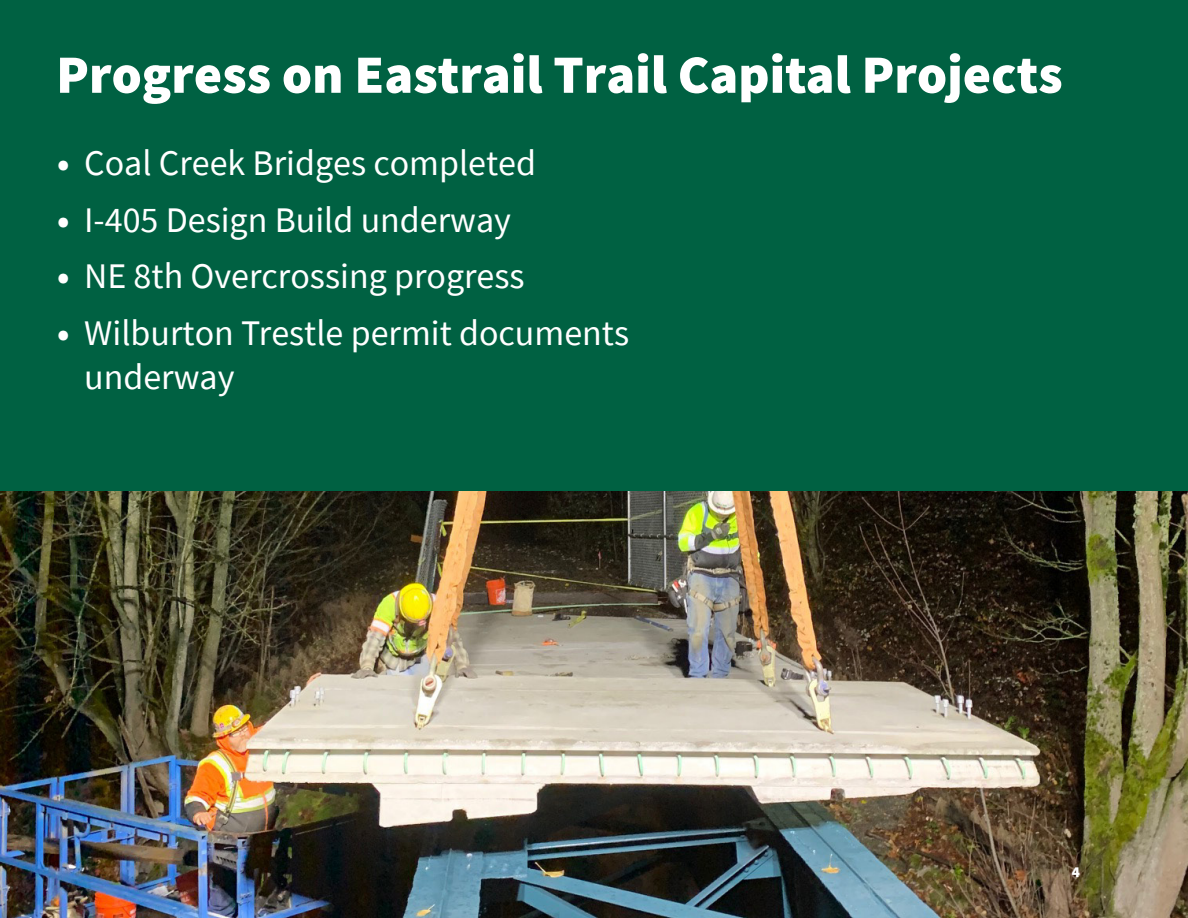
<style>
.page{position:relative;width:1188px;height:918px;background:#006142}
.page>*{position:absolute;margin:0;border:0;box-sizing:border-box;transform-origin:0 0}
.t1{font:900 54px "Source Sans Pro";color:#fff}
.t2{font:36px/43.7px "Source Sans Pro";color:#fff}
.t3{font:900 15px "Source Sans Pro";color:#fff}
.s1{font-weight:700}
</style>
<div class="page">
<img style="left:0;top:491px;width:1188px;height:427px">
<p class="t1" style="left:56px;top:38px;width:1008px">Progress on Eastrail Trail Capital Projects</p>
<p class="t2" style="left:57px;top:141px;width:480px"><span class="s1">•</span> Coal Creek Bridges completed</p>
<p class="t2" style="left:57px;top:198px;width:455px"><span class="s1">•</span> I-405 Design Build underway</p>
<p class="t2" style="left:57px;top:254px;width:469px"><span class="s1">•</span> NE 8th Overcrossing progress</p>
<p class="t2" style="left:84px;top:311px;width:547px;text-indent:-27px"><span class="s1">•</span> Wilburton Trestle permit documents underway</p>
<p class="t3" style="left:1072px;top:861px;width:10px">4</p>
</div>
